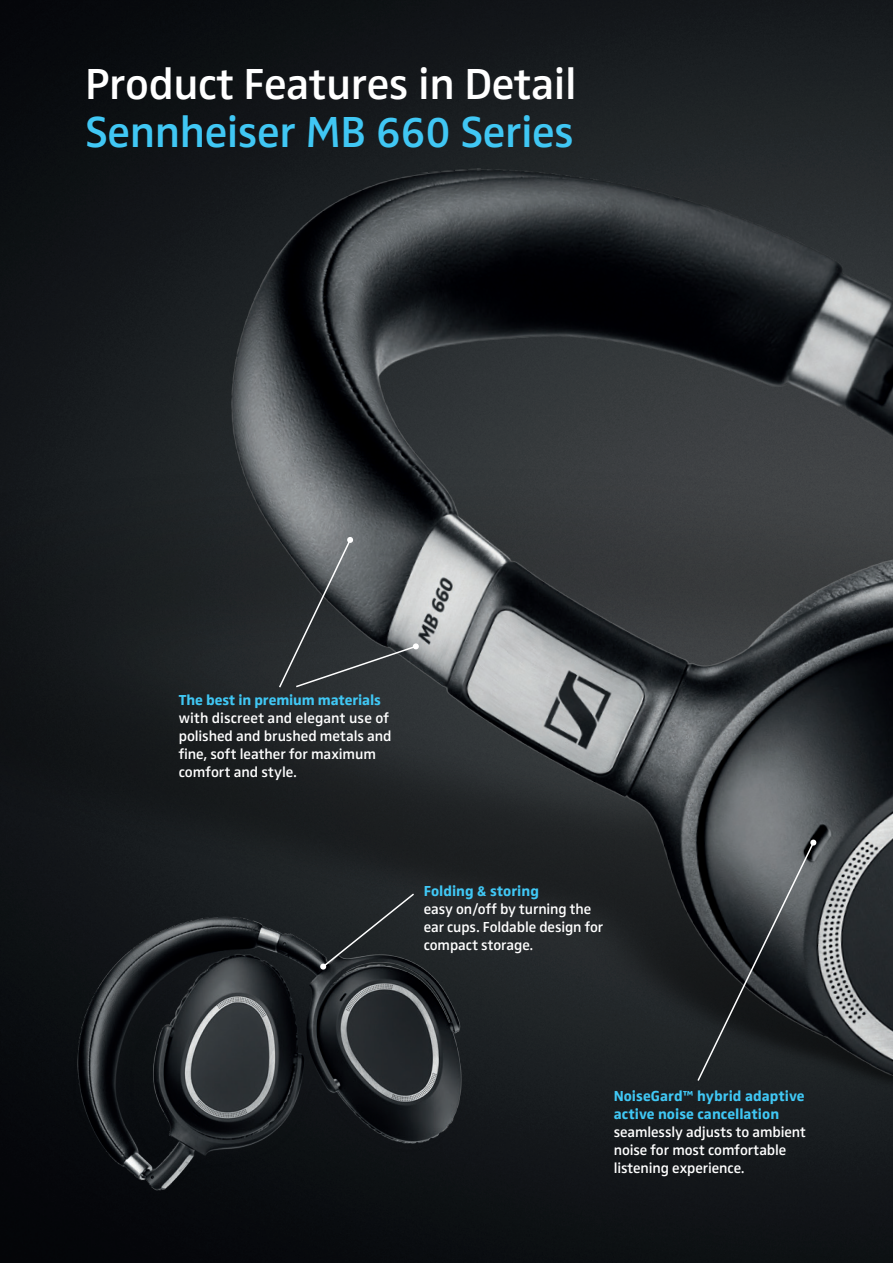
<style>
.page{position:relative;width:893px;height:1263px;background:#fff}
.page>*{position:absolute;margin:0;border:0;box-sizing:border-box;transform-origin:0 0}
.t1{font:600 45px "Sennheiser";letter-spacing:-.01em;color:#fff}
.t2{font:600 45px "Sennheiser";letter-spacing:-.01em;color:#40c7f4}
.t3{font:600 15px/18px "Sennheiser";letter-spacing:-.005em;color:#fff}
.t4{font:700 15px/18px "Sennheiser";color:#40c7f4}
</style>
<div class="page">
<img style="left:0;top:0;width:893px;height:1263px">
<img style="left:0;top:137px;width:893px;height:1044px">
<svg style="left:278px;top:536px;width:141px;height:153px;background:#4a4e50"></svg>
<svg style="left:696px;top:839px;width:121px;height:243px;background:#323638"></svg>
<img style="left:25px;top:868px;width:488px;height:366px">
<svg style="left:320px;top:892px;width:96px;height:78px;background:#272b2e"></svg>
<h1 class="t1" style="left:85px;top:58px;width:493px">Product Features in Detail</h1>
<h1 class="t2" style="left:85px;top:106px;width:491px">Sennheiser MB 660 Series</h1>
<p class="t4" style="left:179px;top:691px;width:204px">The best in premium materials</p>
<p class="t3" style="left:179px;top:709px;width:214px">with discreet and elegant use of polished and brushed metals and fine, soft leather for maximum comfort and style.</p>
<p class="t4" style="left:424px;top:882px;width:117px">Folding &amp; storing</p>
<p class="t3" style="left:424px;top:900px;width:181px">easy on/off by turning the ear cups. Foldable design for compact storage.</p>
<p class="t4" style="left:614px;top:1086px;width:192px">NoiseGard™ hybrid adaptive active noise cancellation</p>
<p class="t3" style="left:614px;top:1122px;width:194px">seamlessly adjusts to ambient noise for most comfortable listening experience.</p>
</div>
